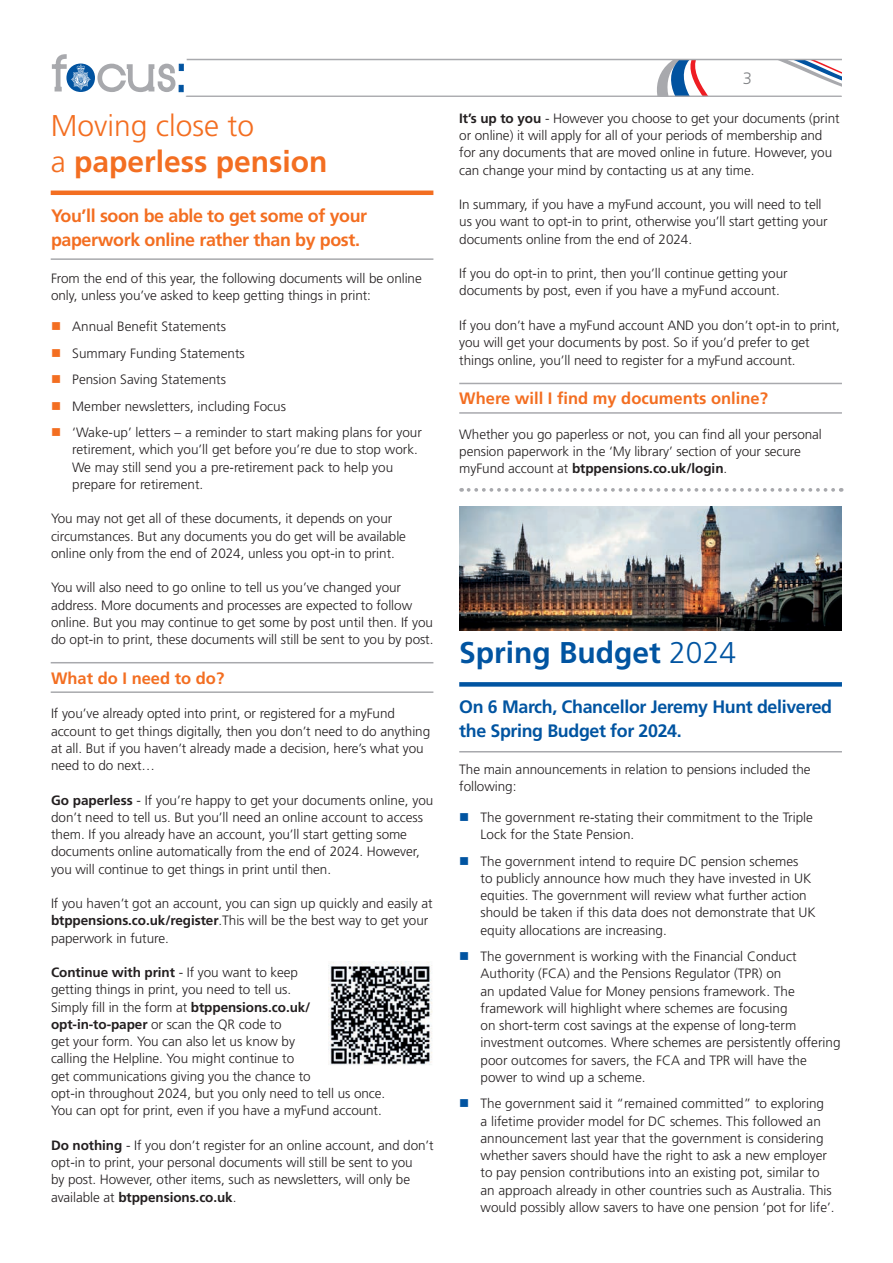
<style>
.page{position:relative;width:893px;height:1263px;background:#fff}
.page>*{position:absolute;margin:0;border:0;box-sizing:border-box;transform-origin:0 0}
.t1{font:30px "Frutiger LT 65 Bd";color:#f36e21}
.t2{font:30px "Frutiger LT 65 Bd";color:#0154a1}
.t3{font:30px "Frutiger LT 45 Lt";color:#f36e21}
.t4{font:18px/24px "Frutiger LT 65 Bd";letter-spacing:-.02em;color:#f36e21}
.t5{font:18px/24px "Frutiger LT 65 Bd";letter-spacing:-.02em;color:#0154a1}
.t6{font:16.5px "Frutiger LT 65 Bd";color:#f36e21}
.t7{font:16.5px "Frutiger LT 45 Lt";color:#808285}
.t8{font:13.5px/17.2px "Frutiger LT 45 Lt";letter-spacing:-.005em;color:#231f20}
.s1{font-family:"Frutiger LT 45 Lt"}
.s2{color:#f36e21}
.s3{font-family:"Frutiger LT 65 Bd"}
.s4{color:#0154a1}
</style>
<div class="page">
<img style="left:459px;top:506px;width:382px;height:124px">
<svg style="left:657px;top:60px;width:185px;height:36px"></svg>
<hr style="left:187px;top:59px;width:655px;height:1px;background:#a8a9ad">
<svg style="left:51px;top:54px;width:133px;height:39px"></svg>
<hr style="left:187px;top:96px;width:655px;height:1px;background:#a8a9ad">
<hr style="left:186px;top:96px;width:655px;height:1px;background:#a8a9ad">
<hr style="left:459px;top:751px;width:383px;height:1px;background:#a8a9ad">
<hr style="left:51px;top:258px;width:382px;height:2px;background:#a8a9ad">
<div style="left:459px;top:682px;width:383px;height:5px;background:#0154a1"></div>
<hr style="left:51px;top:191px;width:382px;height:4px;background:#f36e21">
<svg style="left:469px;top:488px;width:373px;height:4px"></svg>
<img style="left:328px;top:961px;width:104px;height:104px">
<hr style="left:51px;top:662px;width:382px;height:1px;background:#a8a9ad">
<hr style="left:51px;top:691px;width:382px;height:2px;background:#a8a9ad">
<hr style="left:459px;top:383px;width:383px;height:1px;background:#a8a9ad">
<hr style="left:459px;top:412px;width:383px;height:2px;background:#a8a9ad">
<p class="t3" style="left:51px;top:109px;width:205px">Moving close to</p>
<p class="t1" style="left:51px;top:144px;width:278px"><span class="s1">a</span> paperless pension</p>
<p class="t4" style="left:51px;top:204px;width:318px">You’ll soon be able to get some of your paperwork online rather than by post.</p>
<p class="t8" style="left:51px;top:270px;width:372px">From the end of this year, the following documents will be online only, unless you’ve asked to keep getting things in print:</p>
<p class="t8" style="left:51px;top:318px;width:177px"><span class="s2">■</span> Annual Benefit Statements</p>
<p class="t8" style="left:51px;top:344px;width:195px"><span class="s2">■</span> Summary Funding Statements</p>
<p class="t8" style="left:51px;top:371px;width:177px"><span class="s2">■</span> Pension Saving Statements</p>
<p class="t8" style="left:51px;top:397px;width:237px"><span class="s2">■</span> Member newsletters, including Focus</p>
<p class="t8" style="left:72px;top:424px;width:351px;text-indent:-21px"><span class="s2">■</span> ‘Wake-up’ letters – a reminder to start making plans for your retirement, which you’ll get before you’re due to stop work.<br>We may still send you a pre-retirement pack to help you prepare for retirement.</p>
<p class="t8" style="left:51px;top:510px;width:356px">You may not get all of these documents, it depends on your circumstances. But any documents you do get will be available online only from the end of 2024, unless you opt-in to print.</p>
<p class="t8" style="left:51px;top:579px;width:384px">You will also need to go online to tell us you’ve changed your address. More documents and processes are expected to follow online. But you may continue to get some by post until then. If you do opt-in to print, these documents will still be sent to you by post.</p>
<p class="t6" style="left:51px;top:668px;width:175px">What do I need to do?</p>
<p class="t8" style="left:51px;top:705px;width:381px">If you’ve already opted into print, or registered for a myFund account to get things digitally, then you don’t need to do anything at all. But if you haven’t already made a decision, here’s what you need to do next…</p>
<p class="t8" style="left:51px;top:791px;width:384px"><span class="s3">Go paperless</span> - If you’re happy to get your documents online, you don’t need to tell us. But you’ll need an online account to access them. If you already have an account, you’ll start getting some documents online automatically from the end of 2024. However, you will continue to get things in print until then.</p>
<p class="t8" style="left:51px;top:895px;width:383px">If you haven’t got an account, you can sign up quickly and easily at <span class="s3">btppensions.co.uk/register</span>.This will be the best way to get your paperwork in future.</p>
<p class="t8" style="left:51px;top:964px;width:336px"><span class="s3">Continue with print</span> - If you want to keep<br>getting things in print, you need to tell us.<br>Simply fill in the form at <span class="s3">btppensions.co.uk/ opt-in-to-paper</span> or scan the QR code to<br>get your form. You can also let us know by<br>calling the Helpline. You might continue to<br>get communications giving you the chance to<br>opt-in throughout 2024, but you only need to tell us once.</p>
<p class="t8" style="left:51px;top:1102px;width:332px">You can opt for print, even if you have a myFund account.</p>
<p class="t8" style="left:51px;top:1137px;width:384px"><span class="s3">Do nothing</span> - If you don’t register for an online account, and don’t opt-in to print, your personal documents will still be sent to you<br>by post. However, other items, such as newsletters, will only be available at <span class="s3">btppensions.co.uk</span>.</p>
<p class="t7" style="left:743px;top:69px;width:11px">3</p>
<p class="t8" style="left:459px;top:110px;width:382px"><span class="s3">It’s up to you</span> - However you choose to get your documents (print or online) it will apply for all of your periods of membership and for any documents that are moved online in future. However, you can change your mind by contacting us at any time.</p>
<p class="t8" style="left:459px;top:196px;width:370px">In summary, if you have a myFund account, you will need to tell us you want to opt-in to print, otherwise you’ll start getting your documents online from the end of 2024.</p>
<p class="t8" style="left:459px;top:265px;width:330px">If you do opt-in to print, then you’ll continue getting your documents by post, even if you have a myFund account.</p>
<p class="t8" style="left:459px;top:317px;width:382px">If you don’t have a myFund account AND you don’t opt-in to print, you will get your documents by post. So if you’d prefer to get things online, you’ll need to register for a myFund account.</p>
<p class="t6" style="left:459px;top:389px;width:310px">Where will I find my documents online?</p>
<p class="t8" style="left:459px;top:426px;width:364px">Whether you go paperless or not, you can find all your personal pension paperwork in the ‘My library’ section of your secure myFund account at <span class="s3">btppensions.co.uk/login</span>.</p>
<p class="t2" style="left:459px;top:635px;width:278px">Spring Budget <span class="s1">2024</span></p>
<p class="t5" style="left:459px;top:695px;width:374px">On 6 March, Chancellor Jeremy Hunt delivered the Spring Budget for 2024.</p>
<p class="t8" style="left:459px;top:761px;width:353px">The main announcements in relation to pensions included the following:</p>
<p class="t8" style="left:480px;top:809px;width:334px;text-indent:-21px"><span class="s4">■</span> The government re-stating their commitment to the Triple<br>Lock for the State Pension.</p>
<p class="t8" style="left:480px;top:852px;width:337px;text-indent:-21px"><span class="s4">■</span> The government intend to require DC pension schemes<br>to publicly announce how much they have invested in UK equities. The government will review what further action should be taken if this data does not demonstrate that UK equity allocations are increasing.</p>
<p class="t8" style="left:480px;top:948px;width:362px;text-indent:-21px"><span class="s4">■</span> The government is working with the Financial Conduct Authority (FCA) and the Pensions Regulator (TPR) on<br>an updated Value for Money pensions framework. The framework will highlight where schemes are focusing<br>on short-term cost savings at the expense of long-term investment outcomes. Where schemes are persistently offering poor outcomes for savers, the FCA and TPR will have the power to wind up a scheme.</p>
<p class="t8" style="left:480px;top:1095px;width:356px;text-indent:-21px"><span class="s4">■</span> The government said it “remained committed” to exploring<br>a lifetime provider model for DC schemes. This followed an announcement last year that the government is considering whether savers should have the right to ask a new employer to pay pension contributions into an existing pot, similar to an approach already in other countries such as Australia. This would possibly allow savers to have one pension ‘pot for life’.</p>
</div>
